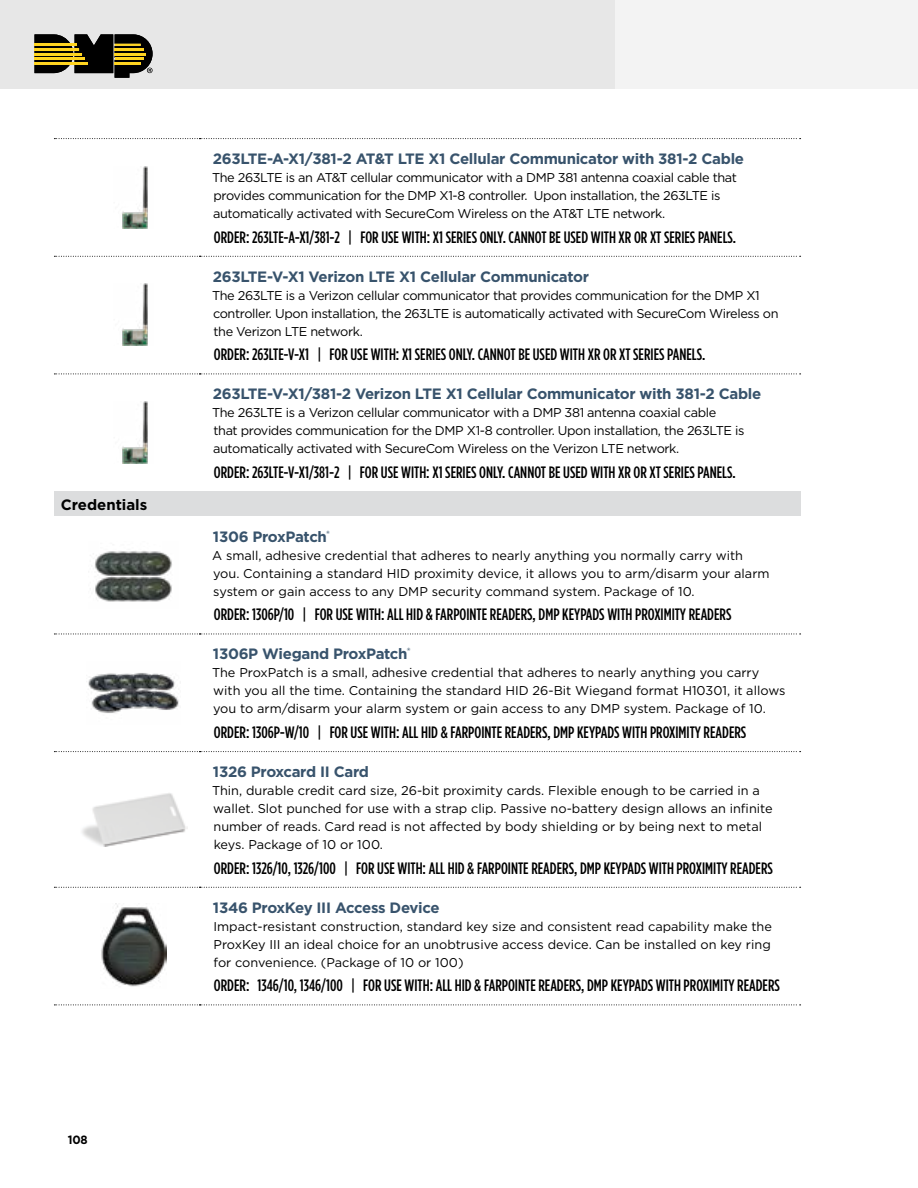
<style>
.page{position:relative;width:918px;height:1188px;background:#fff}
.page>*{position:absolute;margin:0;border:0;box-sizing:border-box;transform-origin:0 0}
.t1{font:500 16.5px "Gotham Condensed";color:#000}
.t2{font:700 15px "Gotham";letter-spacing:-.02em;color:#38536c}
.t3{font:700 15px "Gotham";color:#000101}
.t4{font:12.75px/18px "Gotham";letter-spacing:-.02em;color:#000}
.t5{font:12.75px/18px "Gotham";color:#000}
.t6{font:700 12px "Gotham";color:#000;scale:.95 1}
</style>
<div class="page">
<div style="left:0;top:0;width:918px;height:89px;background:#f3f3f3"></div>
<div style="left:0;top:0;width:615px;height:89px;background:#e7e7e7"></div>
<svg style="left:34px;top:34px;width:119px;height:44px"></svg>
<hr style="left:34px;top:44px;width:43px;height:2px;background:#ffd420">
<hr style="left:115px;top:44px;width:26px;height:2px;background:#ffd420">
<hr style="left:34px;top:62px;width:54px;height:2px;background:#ffd420">
<hr style="left:115px;top:62px;width:26px;height:2px;background:#ffd420">
<hr style="left:34px;top:58px;width:51px;height:2px;background:#ffd420">
<hr style="left:115px;top:58px;width:29px;height:2px;background:#ffd420">
<hr style="left:34px;top:53px;width:48px;height:2px;background:#ffd420">
<hr style="left:115px;top:53px;width:31px;height:2px;background:#ffd420">
<hr style="left:34px;top:48px;width:45px;height:3px;background:#ffd420">
<hr style="left:115px;top:48px;width:29px;height:3px;background:#ffd420">
<div style="left:54px;top:492px;width:746px;height:24px;background:#dcddde"></div>
<svg style="left:54px;top:138px;width:747px;height:1px"></svg>
<svg style="left:54px;top:256px;width:747px;height:1px"></svg>
<svg style="left:54px;top:374px;width:747px;height:1px"></svg>
<svg style="left:54px;top:634px;width:747px;height:1px"></svg>
<svg style="left:54px;top:751px;width:747px;height:1px"></svg>
<svg style="left:54px;top:887px;width:747px;height:1px"></svg>
<svg style="left:54px;top:1005px;width:747px;height:1px"></svg>
<img style="left:122px;top:166px;width:26px;height:62px">
<img style="left:122px;top:284px;width:26px;height:62px">
<img style="left:122px;top:402px;width:26px;height:61px">
<img style="left:95px;top:551px;width:77px;height:51px">
<img style="left:88px;top:673px;width:91px;height:40px">
<img style="left:82px;top:793px;width:105px;height:54px">
<img style="left:101px;top:903px;width:65px;height:84px">
<p class="t3" style="left:61px;top:495px;width:88px">Credentials</p>
<p class="t6" style="left:68px;top:1131px;width:23px">108</p>
<p class="t2" style="left:213px;top:149px;width:533px">263LTE-A-X1/381-2 AT&amp;T LTE X1 Cellular Communicator with 381-2 Cable</p>
<p class="t4" style="left:212px;top:168px;width:526px">The 263LTE is an AT&amp;T cellular communicator with a DMP 381 antenna coaxial cable that provides communication for the DMP X1-8 controller. Upon installation, the 263LTE is automatically activated with SecureCom Wireless on the AT&amp;T LTE network.</p>
<p class="t1" style="left:214px;top:227px;width:524px">ORDER: 263LTE-A-X1/381-2 | FOR USE WITH: X1 SERIES ONLY. CANNOT BE USED WITH XR OR XT SERIES PANELS.</p>
<p class="t2" style="left:213px;top:266px;width:378px">263LTE-V-X1 Verizon LTE X1 Cellular Communicator</p>
<p class="t4" style="left:212px;top:286px;width:568px">The 263LTE is a Verizon cellular communicator that provides communication for the DMP X1 controller. Upon installation, the 263LTE is automatically activated with SecureCom Wireless on the Verizon LTE network.</p>
<p class="t1" style="left:214px;top:345px;width:493px">ORDER: 263LTE-V-X1 | FOR USE WITH: X1 SERIES ONLY. CANNOT BE USED WITH XR OR XT SERIES PANELS.</p>
<p class="t2" style="left:213px;top:384px;width:550px">263LTE-V-X1/381-2 Verizon LTE X1 Cellular Communicator with 381-2 Cable</p>
<p class="t4" style="left:212px;top:404px;width:534px">The 263LTE is a Verizon cellular communicator with a DMP 381 antenna coaxial cable<br>that provides communication for the DMP X1-8 controller. Upon installation, the 263LTE is automatically activated with SecureCom Wireless on the Verizon LTE network.</p>
<p class="t1" style="left:214px;top:463px;width:523px">ORDER: 263LTE-V-X1/381-2 | FOR USE WITH: X1 SERIES ONLY. CANNOT BE USED WITH XR OR XT SERIES PANELS.</p>
<p class="t2" style="left:213px;top:527px;width:118px">1306 ProxPatch<sup>®</sup></p>
<p class="t5" style="left:212px;top:546px;width:559px">A small, adhesive credential that adheres to nearly anything you normally carry with you. Containing a standard HID proximity device, it allows you to arm/disarm your alarm system or gain access to any DMP security command system. Package of 10.</p>
<p class="t1" style="left:214px;top:605px;width:519px">ORDER: 1306P/10 | FOR USE WITH: ALL HID &amp; FARPOINTE READERS, DMP KEYPADS WITH PROXIMITY READERS</p>
<p class="t2" style="left:213px;top:644px;width:199px">1306P Wiegand ProxPatch<sup>®</sup></p>
<p class="t5" style="left:212px;top:664px;width:575px">The ProxPatch is a small, adhesive credential that adheres to nearly anything you carry with you all the time. Containing the standard HID 26-Bit Wiegand format H10301, it allows you to arm/disarm your alarm system or gain access to any DMP system. Package of 10.</p>
<p class="t1" style="left:214px;top:723px;width:534px">ORDER: 1306P-W/10 | FOR USE WITH: ALL HID &amp; FARPOINTE READERS, DMP KEYPADS WITH PROXIMITY READERS</p>
<p class="t2" style="left:213px;top:762px;width:158px">1326 Proxcard II Card</p>
<p class="t5" style="left:212px;top:781px;width:562px">Thin, durable credit card size, 26-bit proximity cards. Flexible enough to be carried in a wallet. Slot punched for use with a strap clip. Passive no-battery design allows an infinite number of reads. Card read is not affected by body shielding or by being next to metal keys. Package of 10 or 100.</p>
<p class="t1" style="left:214px;top:858px;width:560px">ORDER: 1326/10, 1326/100 | FOR USE WITH: ALL HID &amp; FARPOINTE READERS, DMP KEYPADS WITH PROXIMITY READERS</p>
<p class="t2" style="left:213px;top:897px;width:228px">1346 ProxKey III Access Device</p>
<p class="t4" style="left:213px;top:917px;width:560px;text-align:justify">Impact-resistant construction, standard key size and consistent read capability make the ProxKey III an ideal choice for an unobtrusive access device. Can be installed on key ring for convenience. (Package of 10 or 100)</p>
<p class="t1" style="left:214px;top:976px;width:567px">ORDER: 1346/10, 1346/100 | FOR USE WITH: ALL HID &amp; FARPOINTE READERS, DMP KEYPADS WITH PROXIMITY READERS</p>
</div>
